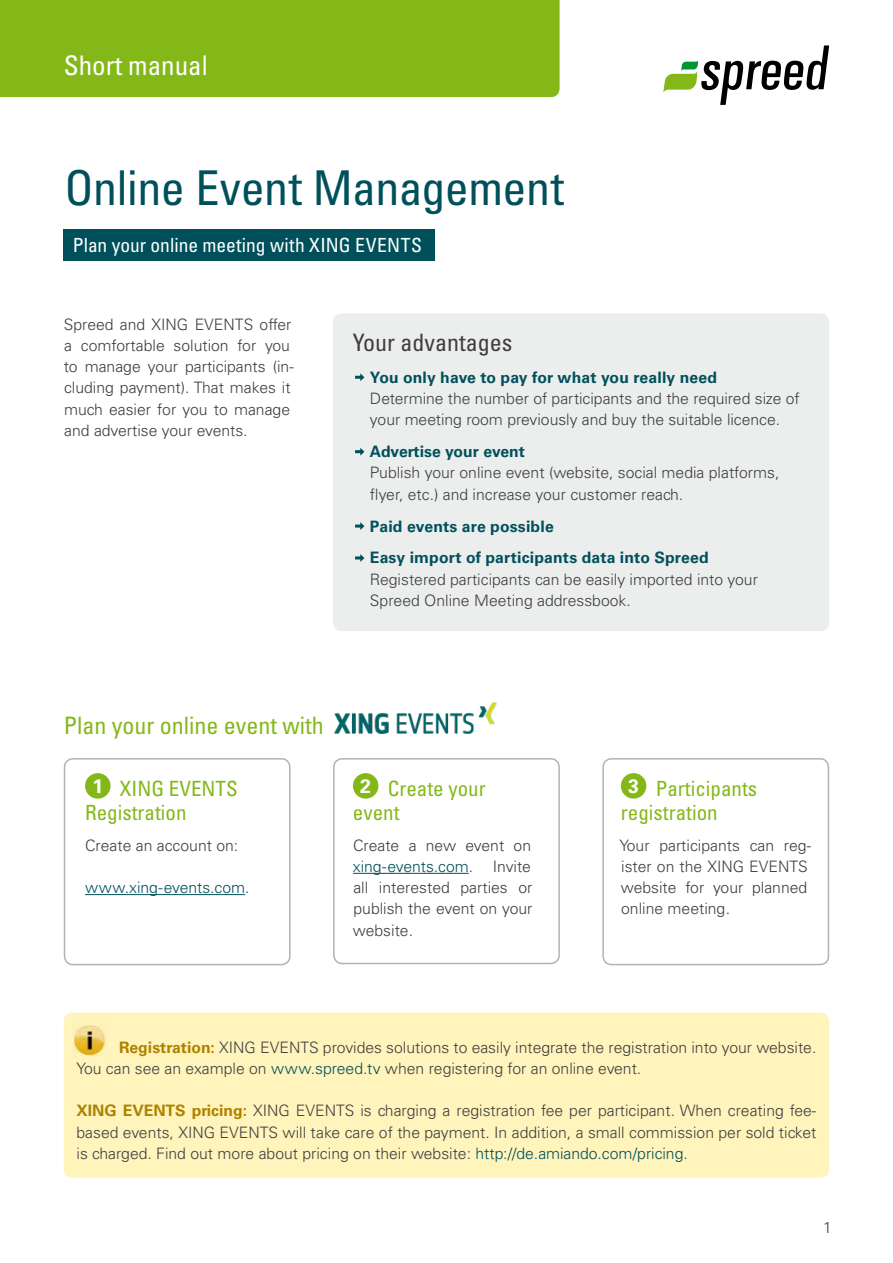
<style>
.page{position:relative;width:893px;height:1263px;background:#fff}
.page>*{position:absolute;margin:0;border:0;box-sizing:border-box;transform-origin:0 0}
.t1{font:condensed 48px "Univers LT Std";letter-spacing:-.01em;color:#00505b}
.t2{font:condensed 27px "Univers LT Std";color:#fff}
.t3{font:condensed 24px "Univers LT Std";color:#84b819}
.t4{font:condensed 24px "Univers LT Std";color:#3e3e40}
.t5{font:condensed 21px/24px "Univers LT Std";color:#84b819}
.t6{font:condensed 19.5px "Univers LT Std";color:#fff}
.t7{font:300 15.75px/21.3px "Univers LT Std";color:#3e3e40}
.t8{font:700 15.75px/32px "Univers LT Std";letter-spacing:.01em;color:#00505b}
.t9{font:300 15.75px/21.3px "Univers LT Std";letter-spacing:-.005em;color:#3d3e40}
.t10{font:300 15.75px "Univers LT Std";color:#00505b}
.s1{font-weight:700;font-stretch:normal;font-size:19.5px;color:#fff}
.s2{color:#3e3e40}
.s3{color:#00505b}
.s4{font-weight:700;color:#ad8200}
</style>
<div class="page">
<svg style="left:663px;top:45px;width:166px;height:60px"></svg>
<div style="left:0;top:0;width:560px;height:97px;background:#84b819"></div>
<div style="left:64px;top:758px;width:227px;height:207px;border:2px solid #b1b3b4;border-radius:9px"></div>
<div style="left:333px;top:758px;width:227px;height:206px;border:2px solid #b1b3b4;border-radius:9px"></div>
<div style="left:602px;top:758px;width:227px;height:207px;border:2px solid #b1b3b4;border-radius:9px"></div>
<div style="left:333px;top:313px;width:496px;height:318px;background:#eceded;border-radius:9px"></div>
<div style="left:64px;top:229px;width:371px;height:32px;background:#00505b"></div>
<hr style="left:85px;top:894px;width:160px;height:1px;background:#00505b">
<div style="left:85px;top:773px;width:26px;height:26px;background:#84b819;border-radius:50%"></div>
<svg style="left:355px;top:373px;width:9px;height:8px"></svg>
<svg style="left:355px;top:448px;width:9px;height:8px"></svg>
<svg style="left:355px;top:522px;width:9px;height:8px"></svg>
<svg style="left:355px;top:554px;width:9px;height:8px"></svg>
<hr style="left:353px;top:873px;width:116px;height:1px;background:#00505b">
<div style="left:353px;top:773px;width:25px;height:26px;background:#84b819;border-radius:50%"></div>
<div style="left:64px;top:1012px;width:765px;height:165px;background:#fff4bc;border-radius:9px"></div>
<img style="left:72px;top:1023px;width:34px;height:34px">
<div style="left:621px;top:773px;width:25px;height:26px;background:#84b819;border-radius:50%"></div>
<img style="left:334px;top:703px;width:163px;height:30px">
<h2 class="t2" style="left:64px;top:48px;width:145px">Short manual</h2>
<h1 class="t1" style="left:64px;top:157px;width:501px">Online Event Management</h1>
<p class="t6" style="left:73px;top:233px;width:350px">Plan your online meeting with XING EVENTS</p>
<p class="t7" style="left:64px;top:313px;width:232px">Spreed and XING EVENTS offer a comfortable solution for you to manage your participants (in&shy;cluding payment). That makes it much easier for you to manage and advertise your events.</p>
<h3 class="t4" style="left:353px;top:327px;width:161px">Your advantages</h3>
<p class="t8" style="left:370px;top:361px;width:349px">You only have to pay for what you really need</p>
<p class="t9" style="left:370px;top:388px;width:431px">Determine the number of participants and the required size of your meeting room previously and buy the suitable licence.</p>
<p class="t8" style="left:370px;top:436px;width:157px">Advertise your event</p>
<p class="t7" style="left:370px;top:462px;width:411px">Publish your online event (website, social media platforms, flyer, etc.) and increase your customer reach.</p>
<p class="t8" style="left:370px;top:510px;width:340px">Paid events are possible<br>Easy import of participants data into Spreed</p>
<p class="t7" style="left:370px;top:568px;width:389px">Registered participants can be easily imported into your<br>Spreed Online Meeting addressbook.</p>
<h3 class="t3" style="left:64px;top:710px;width:261px">Plan your online event with</h3>
<h3 class="t5" style="left:85px;top:776px;width:154px;text-indent:7px"><span class="s1">1</span> XING EVENTS<br>Registration</h3>
<p class="t7" style="left:85px;top:834px;width:155px">Create an account on:</p>
<p class="t10" style="left:85px;top:878px;width:166px">www.xing-events.com<span class="s2">.</span></p>
<h3 class="t5" style="left:353px;top:776px;width:134px;text-indent:7px"><span class="s1">2</span> Create your event</h3>
<p class="t7" style="left:353px;top:834px;width:180px">Create a new event on <span class="s3">xing-events.com</span>.</p>
<p class="t7" style="left:353px;top:855px;width:181px;text-align:justify;text-indent:140px">Invite all interested parties or publish the event on your website.</p>
<h3 class="t5" style="left:621px;top:776px;width:138px;text-indent:7px"><span class="s1">3</span> Participants registration</h3>
<p class="t7" style="left:619px;top:834px;width:193px">Your participants can reg&shy;ister on the XING EVENTS website for your planned online meeting.</p>
<p class="t7" style="left:77px;top:1036px;width:741px;text-indent:43px"><span class="s4">Registration:</span> XING EVENTS provides solutions to easily integrate the registration into your website.<br>You can see an example on <span class="s3">www.spreed.tv</span> when registering for an online event.</p>
<p class="t7" style="left:77px;top:1100px;width:741px;text-align:justify"><span class="s4">XING EVENTS pricing:</span> XING EVENTS is charging a registration fee per participant. When creating fee&shy;based events, XING EVENTS will take care of the payment. In addition, a small commission per sold ticket is charged. Find out more about pricing on their website: <span class="s3">http://de.amiando.com/pricing.</span></p>
<p class="t7" style="left:823px;top:1217px;width:10px">1</p>
</div>
